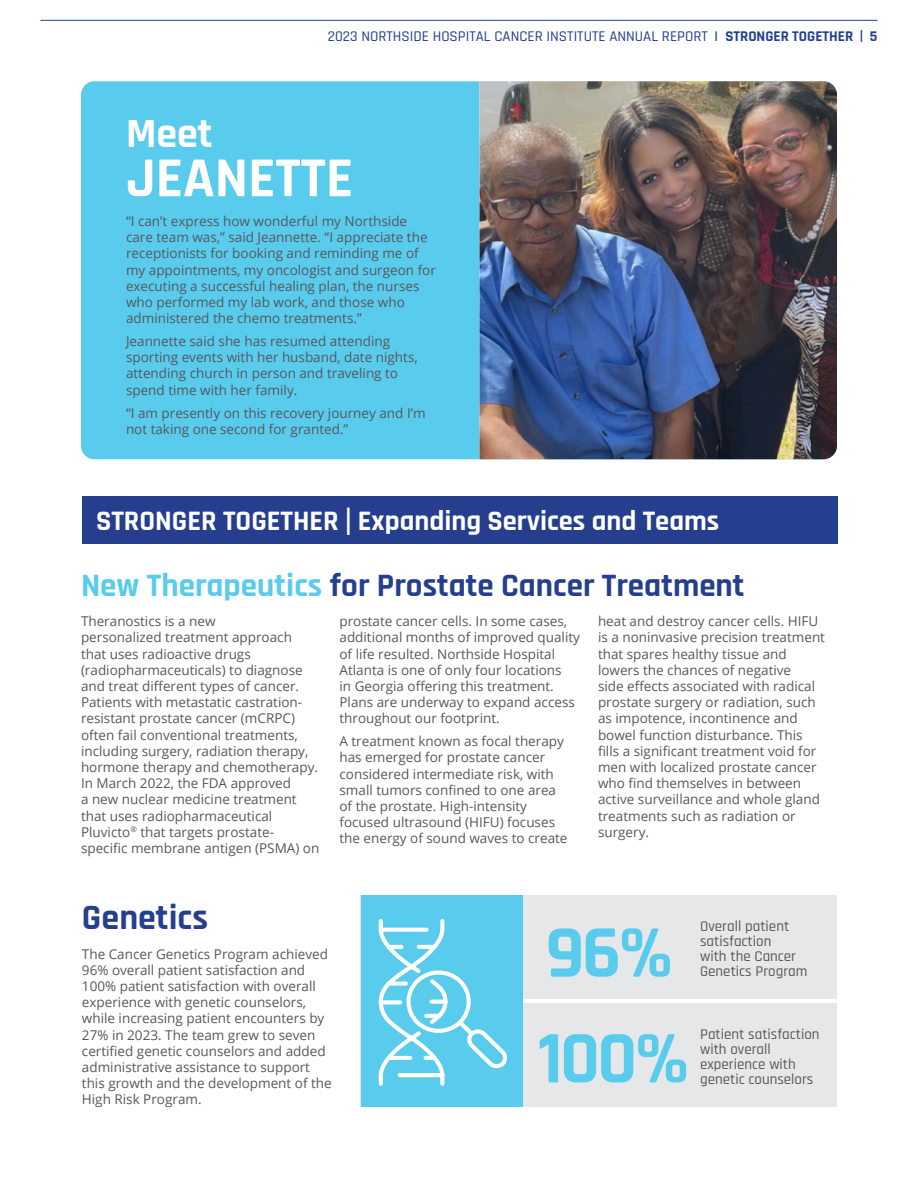
<style>
.page{position:relative;width:918px;height:1188px;background:#fff}
.page>*{position:absolute;margin:0;border:0;box-sizing:border-box;transform-origin:0 0}
.infograph_big_text{font:700 75px "Rajdhani";color:#59cbed}
.heading_5{font:700 57px "Rajdhani";color:#fff}
.heading_5-2{font:700 42px "Rajdhani";color:#fff}
.HEADER_2{font:700 36px "Rajdhani";color:#253f8e}
.HEADER_2-2{font:700 33px "Rajdhani";color:#253f8e}
.HEADER_2-3{font:700 28.5px "Rajdhani";color:#fff}
.infograph_text{font:500 15px/15px "Rajdhani";color:#57585a}
.t1{font:500 15px "Rajdhani";color:#253f8e}
.Body_Text{font:13.5px/16.2px "Open Sans";color:#57585a}
.s1{font-weight:700}
.s2{font-weight:700;font-size:18.75px}
.s3{font-size:42.75px}
.s4{color:#59cbed}
</style>
<div class="page">
<div style="left:361px;top:895px;width:476px;height:212px;background:#e6e7e9"></div>
<hr style="left:479px;top:1000px;width:358px;height:3px;background:#fff">
<div style="left:361px;top:895px;width:162px;height:212px;background:#59cbed"></div>
<div style="left:81px;top:81px;width:756px;height:378px;background:#59cbed;border-radius:14px"></div>
<img style="left:480px;top:81px;width:357px;height:378px">
<div style="left:82px;top:497px;width:756px;height:47px;background:#253f8e"></div>
<svg style="left:378px;top:919px;width:129px;height:167px"></svg>
<hr style="left:40px;top:20px;width:838px;height:1px;background:#253f8e">
<p class="t1" style="left:328px;top:27px;width:551px">2023 NORTHSIDE HOSPITAL CANCER INSTITUTE ANNUAL REPORT <span class="s1">| STRONGER TOGETHER</span> <span class="s2">|</span> <span class="s1">5</span></p>
<p class="heading_5-2" style="left:126px;top:108px;width:88px">Meet</p>
<p class="heading_5" style="left:126px;top:143px;width:229px">JEANETTE</p>
<p class="Body_Text" style="left:126px;top:213px;width:311px">“I can’t express how wonderful my Northside care team was,” said Jeannette. “I appreciate the receptionists for booking and reminding me of my appointments, my oncologist and surgeon for executing a successful healing plan, the nurses who performed my lab work, and those who administered the chemo treatments.”</p>
<p class="Body_Text" style="left:126px;top:333px;width:293px">Jeannette said she has resumed attending sporting events with her husband, date nights, attending church in person and traveling to spend time with her family.</p>
<p class="Body_Text" style="left:126px;top:404px;width:301px">“I am presently on this recovery journey and I’m not taking one second for granted.”</p>
<p class="HEADER_2-3" style="left:96px;top:504px;width:625px">STRONGER TOGETHER <span class="s3">|</span> Expanding Services and Teams</p>
<p class="HEADER_2-2" style="left:81px;top:566px;width:665px"><span class="s4">New Therapeutics</span> for Prostate Cancer Treatment</p>
<p class="Body_Text" style="left:81px;top:613px;width:240px">Theranostics is a new<br>personalized treatment approach that uses radioactive drugs (radiopharmaceuticals) to diagnose and treat different types of cancer.<br>Patients with metastatic castration&shy;resistant prostate cancer (mCRPC) often fail conventional treatments, including surgery, radiation therapy, hormone therapy and chemotherapy.<br>In March 2022, the FDA approved<br>a new nuclear medicine treatment that uses radiopharmaceutical Pluvicto<sup>®</sup> that targets prostate&shy;specific membrane antigen (PSMA) on</p>
<p class="Body_Text" style="left:339px;top:613px;width:242px">prostate cancer cells. In some cases, additional months of improved quality of life resulted. Northside Hospital Atlanta is one of only four locations<br>in Georgia offering this treatment.<br>Plans are underway to expand access throughout our footprint.</p>
<p class="Body_Text" style="left:598px;top:613px;width:229px">heat and destroy cancer cells. HIFU is a noninvasive precision treatment that spares healthy tissue and lowers the chances of negative<br>side effects associated with radical prostate surgery or radiation, such as impotence, incontinence and bowel function disturbance. This fills a significant treatment void for men with localized prostate cancer who find themselves in between active surveillance and whole gland treatments such as radiation or surgery.</p>
<p class="Body_Text" style="left:339px;top:733px;width:230px">A treatment known as focal therapy has emerged for prostate cancer considered intermediate risk, with small tumors confined to one area of the prostate. High-intensity focused ultrasound (HIFU) focuses the energy of sound waves to create</p>
<p class="HEADER_2" style="left:82px;top:895px;width:128px">Genetics</p>
<p class="Body_Text" style="left:82px;top:945px;width:251px">The Cancer Genetics Program achieved 96% overall patient satisfaction and 100% patient satisfaction with overall experience with genetic counselors, while increasing patient encounters by 27% in 2023. The team grew to seven certified genetic counselors and added administrative assistance to support this growth and the development of the High Risk Program.</p>
<p class="infograph_big_text" style="left:545px;top:907px;width:130px">96%</p>
<p class="infograph_text" style="left:700px;top:919px;width:109px">Overall patient satisfaction<br>with the Cancer<br>Genetics Program</p>
<p class="infograph_big_text" style="left:538px;top:1013px;width:154px">100%</p>
<p class="infograph_text" style="left:700px;top:1027px;width:121px">Patient satisfaction with overall experience with genetic counselors</p>
</div>
